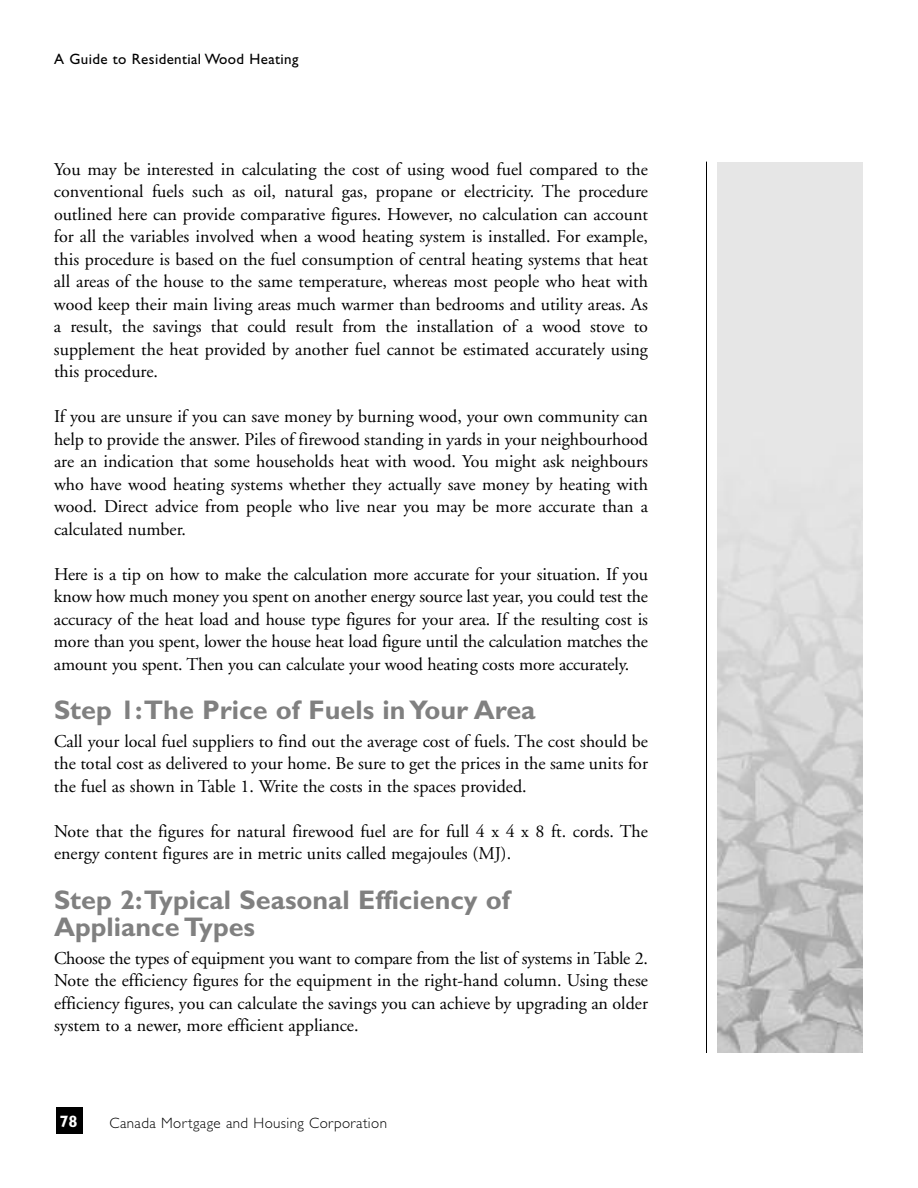
<style>
.page{position:relative;width:918px;height:1188px;background:#fff}
.page>*{position:absolute;margin:0;border:0;box-sizing:border-box;transform-origin:0 0}
.t1{font:700 27px/27px "Gill Sans Std";color:#808080}
.t2{font:18px/22.5px "Adobe Garamond";color:#000;text-align:justify}
.t3{font:700 16.5px "Gill Sans Std";color:#fff}
.t4{font:300 15px "Gill Sans Std";letter-spacing:.025em;color:#000}
.t5{font:15px "Gill Sans Std";letter-spacing:.025em;color:#000}
</style>
<div class="page">
<div style="left:56px;top:1107px;width:27px;height:27px;background:#000"></div>
<hr style="left:706px;top:162px;width:1px;height:891px;background:#000">
<div style="left:717px;top:162px;width:146px;height:891px;background:#e6e6e6"></div>
<img style="left:717px;top:539px;width:146px;height:514px">
<p class="t5" style="left:54px;top:53px;width:246px">A Guide to Residential Wood Heating</p>
<p class="t2" style="left:54px;top:159px;width:596px">You may be interested in calculating the cost of using wood fuel compared to the conventional fuels such as oil, natural gas, propane or electricity. The procedure outlined here can provide comparative figures. However, no calculation can account for all the variables involved when a wood heating system is installed. For example, this procedure is based on the fuel consumption of central heating systems that heat all areas of the house to the same temperature, whereas most people who heat with wood keep their main living areas much warmer than bedrooms and utility areas. As a result, the savings that could result from the installation of a wood stove to supplement the heat provided by another fuel cannot be estimated accurately using this procedure.</p>
<p class="t2" style="left:54px;top:407px;width:596px">If you are unsure if you can save money by burning wood, your own community can help to provide the answer. Piles of firewood standing in yards in your neighbourhood are an indication that some households heat with wood. You might ask neighbours who have wood heating systems whether they actually save money by heating with wood. Direct advice from people who live near you may be more accurate than a calculated number.</p>
<p class="t2" style="left:54px;top:564px;width:596px">Here is a tip on how to make the calculation more accurate for your situation. If you know how much money you spent on another energy source last year, you could test the accuracy of the heat load and house type figures for your area. If the resulting cost is more than you spent, lower the house heat load figure until the calculation matches the amount you spent. Then you can calculate your wood heating costs more accurately.</p>
<h1 class="t1" style="left:54px;top:699px;width:483px">Step 1:The Price of Fuels inYour Area</h1>
<p class="t2" style="left:54px;top:732px;width:596px">Call your local fuel suppliers to find out the average cost of fuels. The cost should be the total cost as delivered to your home. Be sure to get the prices in the same units for the fuel as shown in Table 1. Write the costs in the spaces provided.</p>
<p class="t2" style="left:54px;top:822px;width:596px">Note that the figures for natural firewood fuel are for full 4 x 4 x 8 ft. cords. The energy content figures are in metric units called megajoules (MJ).</p>
<h1 class="t1" style="left:54px;top:889px;width:458px">Step 2:Typical Seasonal Efficiency of<br>Appliance Types</h1>
<p class="t2" style="left:54px;top:948px;width:596px">Choose the types of equipment you want to compare from the list of systems in Table 2.<br>Note the efficiency figures for the equipment in the right-hand column. Using these efficiency figures, you can calculate the savings you can achieve by upgrading an older system to a newer, more efficient appliance.</p>
<p class="t3" style="left:59px;top:1115px;width:20px">78</p>
<p class="t4" style="left:110px;top:1117px;width:279px">Canada Mortgage and Housing Corporation</p>
</div>
